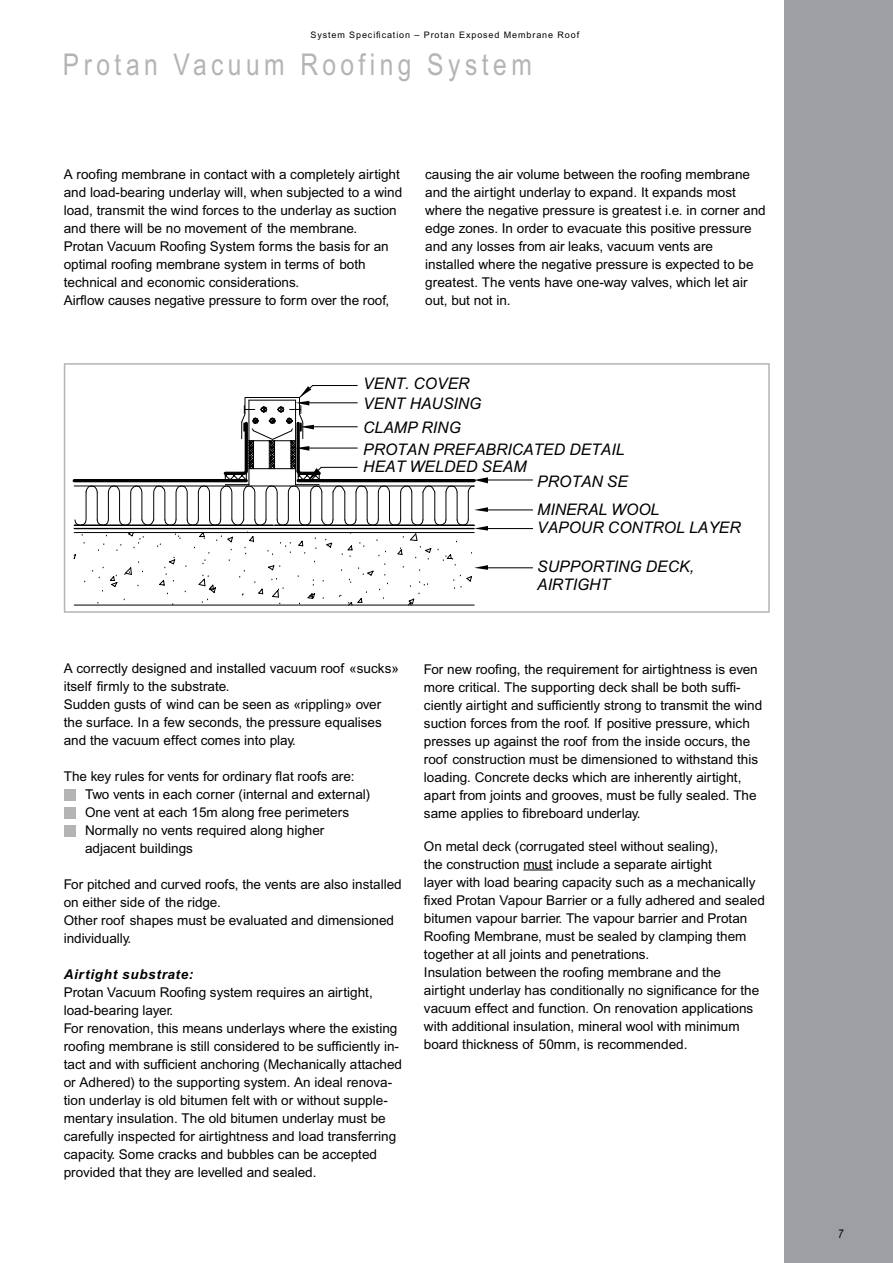
<style>
.page{position:relative;width:893px;height:1263px;background:#fff}
.page>*{position:absolute;margin:0;border:0;box-sizing:border-box;transform-origin:0 0}
.t1{font:30px "Arial Narrow";letter-spacing:.15em;color:#b2b4b6}
.t2{font:italic 15.9px/27.9px "Arial";color:#000}
.t3{font:13.5px/18px "Arial";color:#000}
.t4{font:italic 700 13.5px "Arial";letter-spacing:.05em;color:#000}
.t5{font:italic 12px "Arial Narrow";color:#000}
.t6{font:9px "Arial";letter-spacing:.1em;color:#000}
</style>
<div class="page">
<div style="left:785px;top:0;width:108px;height:1263px;background:#9d9fa2"></div>
<hr style="left:74px;top:605px;width:400px;height:1px;background:#000">
<hr style="left:488px;top:480px;width:45px;height:1px;background:#000">
<hr style="left:488px;top:510px;width:45px;height:1px;background:#000">
<hr style="left:488px;top:528px;width:45px;height:1px;background:#000">
<hr style="left:488px;top:567px;width:45px;height:1px;background:#000">
<svg style="left:73px;top:385px;width:415px;height:220px"></svg>
<div style="left:64px;top:363px;width:706px;height:250px;border:2px solid #b2b4b6"></div>
<div style="left:64px;top:789px;width:11px;height:12px;background:#b2b4b6"></div>
<div style="left:64px;top:807px;width:11px;height:12px;background:#b2b4b6"></div>
<div style="left:64px;top:825px;width:11px;height:12px;background:#b2b4b6"></div>
<hr style="left:523px;top:870px;width:30px;height:1px;background:#000">
<p class="t6" style="left:310px;top:30px;width:270px">System Specification – Protan Exposed Membrane Roof</p>
<h1 class="t1" style="left:63px;top:47px;width:470px">Protan Vacuum Roofing System</h1>
<p class="t3" style="left:64px;top:165px;width:340px">A roofing membrane in contact with a completely airtight and load-bearing underlay will, when subjected to a wind load, transmit the wind forces to the underlay as suction and there will be no movement of the membrane.<br>Protan Vacuum Roofing System forms the basis for an optimal roofing membrane system in terms of both technical and economic considerations.<br>Airflow causes negative pressure to form over the roof,</p>
<p class="t3" style="left:425px;top:165px;width:342px">causing the air volume between the roofing membrane and the airtight underlay to expand. It expands most where the negative pressure is greatest i.e. in corner and edge zones. In order to evacuate this positive pressure and any losses from air leaks, vacuum vents are installed where the negative pressure is expected to be greatest. The vents have one-way valves, which let air out, but not in.</p>
<p class="t2" style="left:363px;top:373px;width:120px;line-height:20.7px">VENT. COVER<br>VENT HAUSING</p>
<p class="t2" style="left:363px;top:435px;width:263px">PROTAN PREFABRICATED DETAIL</p>
<p class="t2" style="left:363px;top:414px;width:99px">CLAMP RING</p>
<p class="t2" style="left:363px;top:452px;width:165px">HEAT WELDED SEAM</p>
<p class="t2" style="left:537px;top:467px;width:124px">PROTAN SE<br>MINERAL WOOL</p>
<p class="t2" style="left:537px;top:513px;width:205px">VAPOUR CONTROL LAYER</p>
<p class="t2" style="left:537px;top:553px;width:158px">SUPPORTING DECK,</p>
<p class="t2" style="left:537px;top:570px;width:75px">AIRTIGHT</p>
<p class="t3" style="left:64px;top:659px;width:337px">A correctly designed and installed vacuum roof «sucks» itself firmly to the substrate.<br>Sudden gusts of wind can be seen as «rippling» over the surface. In a few seconds, the pressure equalises and the vacuum effect comes into play.</p>
<p class="t3" style="left:85px;top:767px;width:287px;text-indent:-21px">The key rules for vents for ordinary flat roofs are:<br>Two vents in each corner (internal and external)<br>One vent at each 15m along free perimeters Normally no vents required along higher adjacent buildings</p>
<p class="t3" style="left:64px;top:875px;width:339px">For pitched and curved roofs, the vents are also installed on either side of the ridge.<br>Other roof shapes must be evaluated and dimensioned individually.</p>
<p class="t4" style="left:64px;top:966px;width:131px">Airtight substrate:</p>
<p class="t3" style="left:64px;top:983px;width:340px">Protan Vacuum Roofing system requires an airtight, load-bearing layer.<br>For renovation, this means underlays where the existing roofing membrane is still considered to be sufficiently in&shy;tact and with sufficient anchoring (Mechanically attached or Adhered) to the supporting system. An ideal renova&shy;tion underlay is old bitumen felt with or without supple&shy;mentary insulation. The old bitumen underlay must be carefully inspected for airtightness and load transferring capacity. Some cracks and bubbles can be accepted provided that they are levelled and sealed.</p>
<p class="t3" style="left:424px;top:660px;width:340px">For new roofing, the requirement for airtightness is even more critical. The supporting deck shall be both suffi&shy;ciently airtight and sufficiently strong to transmit the wind suction forces from the roof. If positive pressure, which presses up against the roof from the inside occurs, the roof construction must be dimensioned to withstand this loading. Concrete decks which are inherently airtight, apart from joints and grooves, must be fully sealed. The same applies to fibreboard underlay.</p>
<p class="t3" style="left:424px;top:837px;width:342px">On metal deck (corrugated steel without sealing),<br>the construction must include a separate airtight<br>layer with load bearing capacity such as a mechanically fixed Protan Vapour Barrier or a fully adhered and sealed bitumen vapour barrier. The vapour barrier and Protan Roofing Membrane, must be sealed by clamping them together at all joints and penetrations.<br>Insulation between the roofing membrane and the airtight underlay has conditionally no significance for the vacuum effect and function. On renovation applications with additional insulation, mineral wool with minimum board thickness of 50mm, is recommended.</p>
<p class="t5" style="left:838px;top:1226px;width:7px">7</p>
</div>
